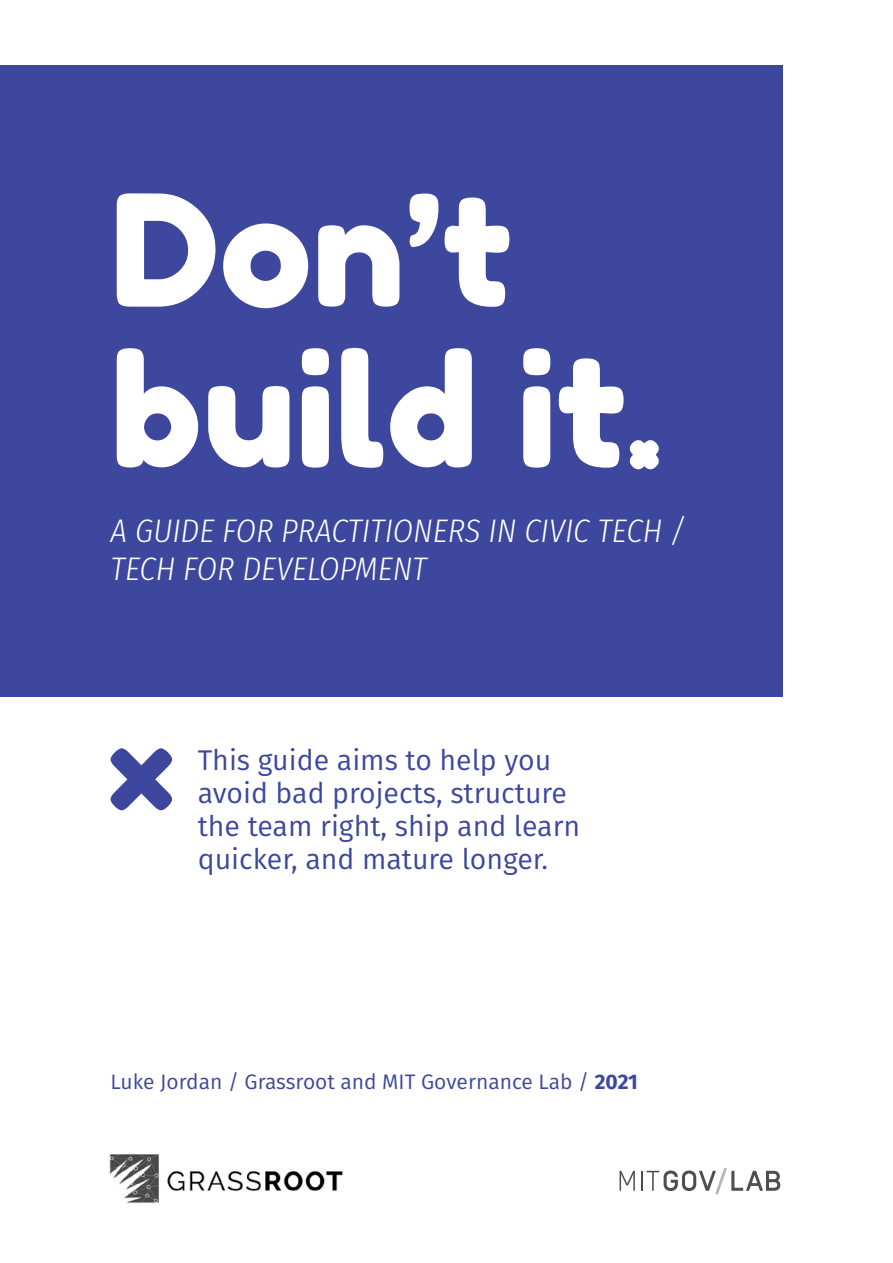
<style>
.page{position:relative;width:893px;height:1263px;background:#fff}
.page>*{position:absolute;margin:0;border:0;box-sizing:border-box;transform-origin:0 0}
.t1{font:154.5px/160.8px "Fredoka One";color:#fff}
.t2{font:italic 300 32.55px/37.3px "Fira Sans Condensed";color:#fff}
.t3{font:28.5px/32.7px "Fira Sans";color:#3c479d}
.t4{font:21px "Fira Sans";color:#3c479d}
.s1{font-weight:700}
</style>
<div class="page">
<div style="left:0;top:65px;width:782px;height:631px;background:#3c479d"></div>
<svg style="left:111px;top:748px;width:61px;height:62px"></svg>
<svg style="left:629px;top:440px;width:30px;height:30px"></svg>
<img style="left:109px;top:1154px;width:234px;height:50px">
<svg style="left:620px;top:1171px;width:15px;height:20px"></svg>
<svg style="left:641px;top:1168px;width:139px;height:26px"></svg>
<h1 class="t1" style="left:111px;top:169px;width:517px">Don’t build it</h1>
<p class="t2" style="left:111px;top:512px;width:576px">A GUIDE FOR PRACTITIONERS IN CIVIC TECH /<br>TECH FOR DEVELOPMENT</p>
<p class="t3" style="left:198px;top:743px;width:384px">This guide aims to help you avoid bad projects, structure the team right, ship and learn quicker, and mature longer.</p>
<p class="t4" style="left:111px;top:1066px;width:529px">Luke Jordan / Grassroot and MIT Governance Lab / <span class="s1">2021</span></p>
</div>
